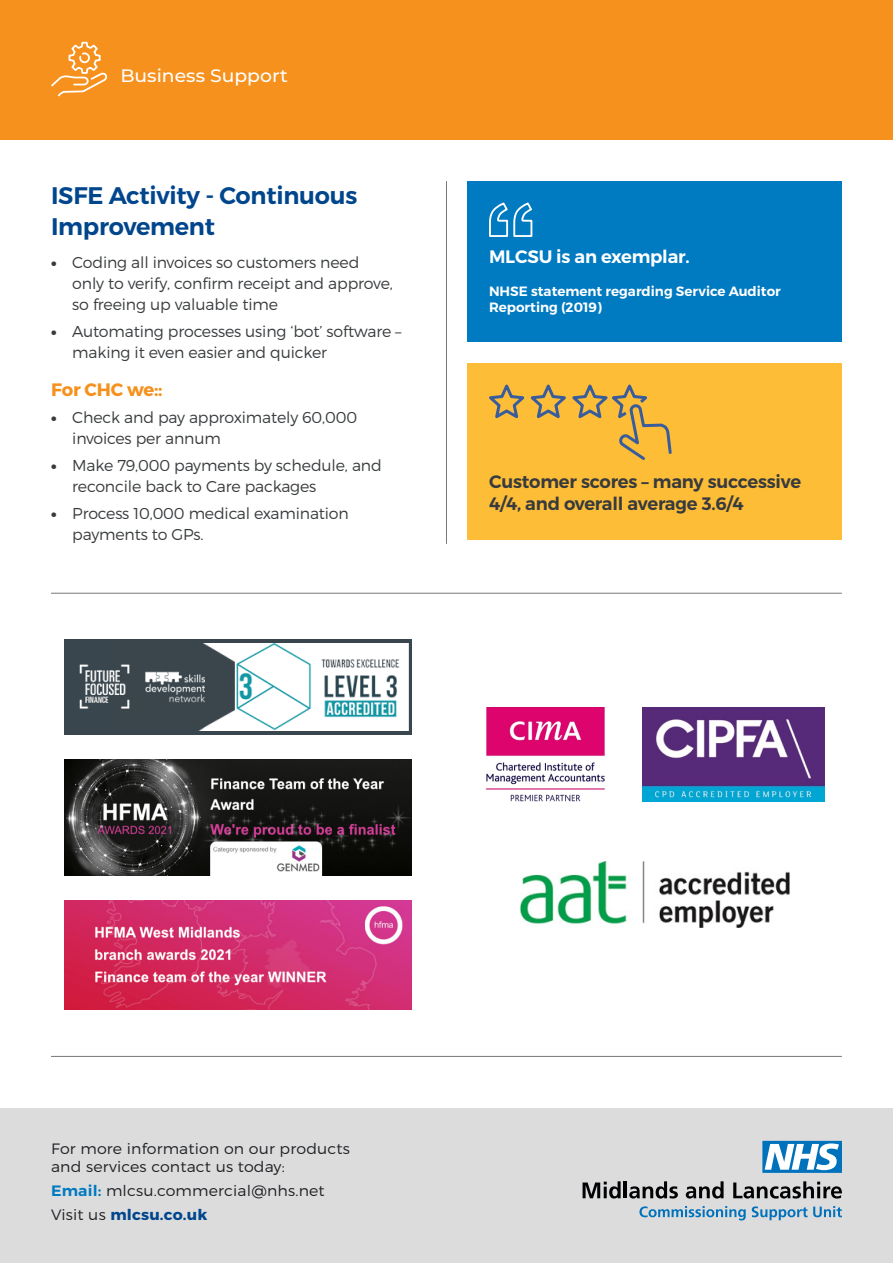
<style>
.page{position:relative;width:893px;height:1263px;background:#fff}
.page>*{position:absolute;margin:0;border:0;box-sizing:border-box;transform-origin:0 0}
.Heading{font:600 24px/30.2px "Montserrat";letter-spacing:-.01em;color:#01468c}
.t1{font:600 18px/21.6px "Montserrat";letter-spacing:-.01em;color:#383b3d}
.t2{font:600 18px "Montserrat";letter-spacing:-.01em;color:#fff}
.t3{font:500 18px "Montserrat";color:#fff;scale:1.04 1}
.Sub_Heading_Orange{font:700 18px "Montserrat";letter-spacing:-.01em;color:#f6911e}
.t4{font:300 15.75px/20.9px "Montserrat";letter-spacing:-.01em;color:#383b3d}
.t5{font:300 15px/18px "Montserrat";letter-spacing:.01em;color:#1f2124;scale:1.05 1}
.t6{font:700 15px "Montserrat";letter-spacing:.01em;color:#01468c;scale:1.05 1}
.Quote_Name{font:600 13.5px/16.2px "Montserrat";color:#fff}
.s1{font-weight:900;font-size:15px}
.s2{font-weight:600;color:#007ac0}
.s3{font-weight:300;color:#1f2124}
</style>
<div class="page">
<div style="left:0;top:0;width:893px;height:139px;background:#f6911e"></div>
<div style="left:0;top:1108px;width:893px;height:155px;background:#dcdcdd"></div>
<svg style="left:762px;top:1141px;width:80px;height:32px;background:#76b3da"></svg>
<svg style="left:583px;top:1181px;width:38px;height:17px"></svg>
<hr style="left:624px;top:1181px;width:3px;height:17px;background:#010203">
<svg style="left:629px;top:1181px;width:49px;height:17px"></svg>
<svg style="left:686px;top:1181px;width:38px;height:17px"></svg>
<svg style="left:733px;top:1181px;width:109px;height:17px"></svg>
<svg style="left:639px;top:1206px;width:107px;height:14px"></svg>
<svg style="left:752px;top:1206px;width:90px;height:14px"></svg>
<svg style="left:51px;top:41px;width:56px;height:56px"></svg>
<hr style="left:446px;top:181px;width:1px;height:363px;background:#76787a">
<div style="left:468px;top:181px;width:374px;height:161px;background:#007ac0"></div>
<svg style="left:489px;top:202px;width:44px;height:35px"></svg>
<div style="left:468px;top:363px;width:374px;height:177px;background:#febd37"></div>
<svg style="left:489px;top:384px;width:183px;height:76px"></svg>
<img style="left:520px;top:861px;width:270px;height:66px">
<img style="left:486px;top:707px;width:119px;height:94px">
<img style="left:642px;top:707px;width:182px;height:94px">
<hr style="left:51px;top:593px;width:791px;height:1px;background:#76787a">
<hr style="left:51px;top:1056px;width:791px;height:1px;background:#76787a">
<img style="left:65px;top:640px;width:346px;height:94px">
<img style="left:65px;top:901px;width:346px;height:109px">
<img style="left:65px;top:759px;width:346px;height:116px">
<p class="t3" style="left:120px;top:64px;width:162px">Business Support</p>
<p class="Heading" style="left:51px;top:181px;width:308px">ISFE Activity - Continuous<br>Improvement</p>
<p class="t4" style="left:72px;top:252px;width:322px;text-indent:-21px"><span class="s1">•</span> Coding all invoices so customers need only to verify, confirm receipt and approve, so freeing up valuable time</p>
<p class="t4" style="left:72px;top:321px;width:331px;text-indent:-21px"><span class="s1">•</span> Automating processes using ‘bot’ software – making it even easier and quicker</p>
<p class="Sub_Heading_Orange" style="left:51px;top:378px;width:113px">For CHC we::</p>
<p class="t4" style="left:72px;top:407px;width:286px;text-indent:-21px"><span class="s1">•</span> Check and pay approximately 60,000 invoices per annum</p>
<p class="t4" style="left:72px;top:455px;width:311px;text-indent:-21px"><span class="s1">•</span> Make 79,000 payments by schedule, and reconcile back to Care packages</p>
<p class="t4" style="left:72px;top:503px;width:278px;text-indent:-21px"><span class="s1">•</span> Process 10,000 medical examination payments to GPs.</p>
<p class="t2" style="left:489px;top:245px;width:202px">MLCSU is an exemplar.</p>
<p class="Quote_Name" style="left:489px;top:283px;width:293px">NHSE statement regarding Service Auditor<br>Reporting (2019)</p>
<p class="t1" style="left:489px;top:471px;width:314px">Customer scores – many successive<br>4/4, and overall average 3.6/4</p>
<p class="t5" style="left:51px;top:1139px;width:286px">For more information on our products and services contact us today:</p>
<p class="t5" style="left:51px;top:1181px;width:262px"><span class="s2">Email:</span> mlcsu.commercial@nhs.net</p>
<p class="t6" style="left:51px;top:1206px;width:150px"><span class="s3">Visit us</span> mlcsu.co.uk</p>
</div>
